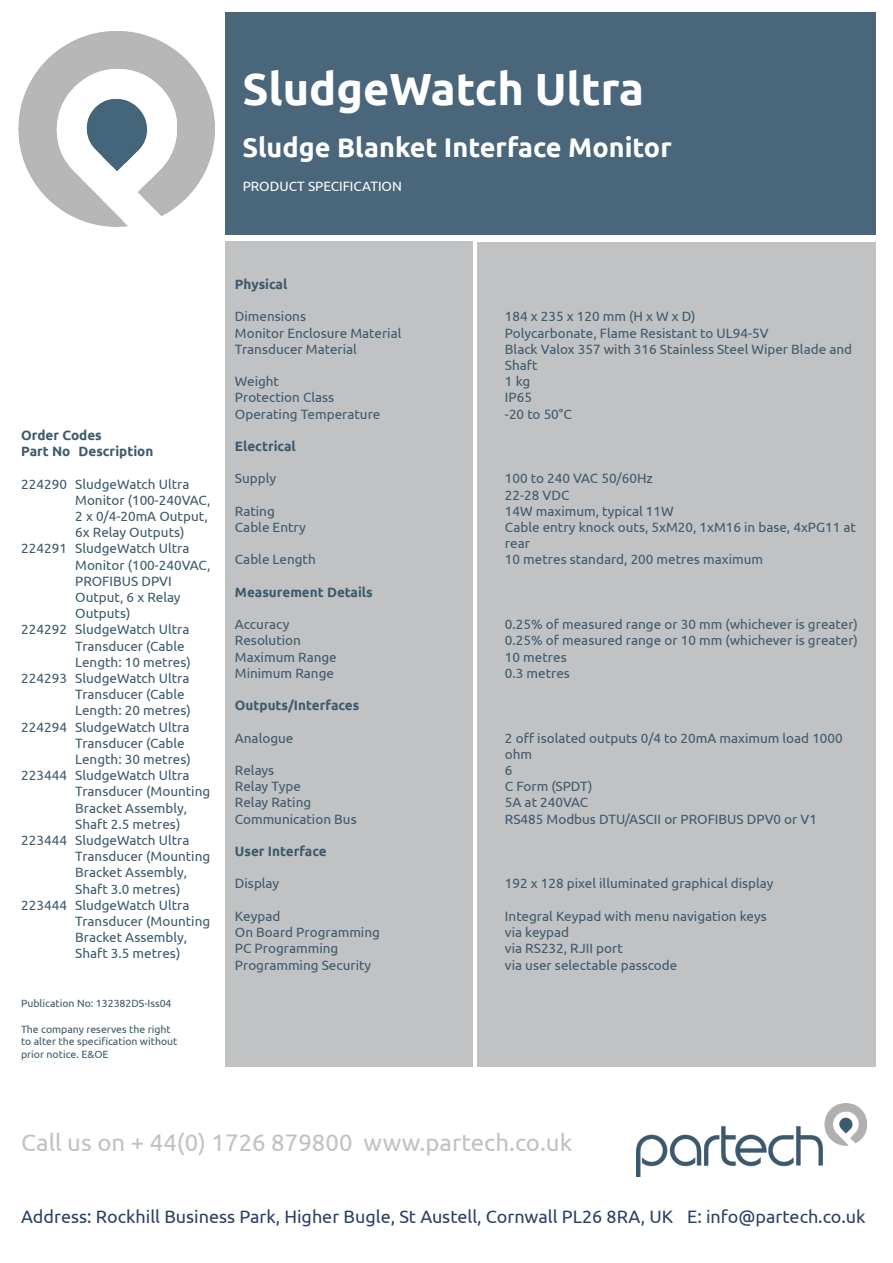
<style>
.page{position:relative;width:893px;height:1263px;background:#fff}
.page>*{position:absolute;margin:0;border:0;box-sizing:border-box;transform-origin:0 0}
.t1{font:700 45px "Ubuntu";color:#fff}
.t2{font:700 27px "Ubuntu";color:#fff}
.t3{font:24px "Ubuntu";color:#c1c2c4}
.t4{font:18px "Ubuntu";color:#2b4165}
.t5{font:13.5px/16.2px "Ubuntu";color:#3d5a6c}
.t6{font:700 13.5px "Ubuntu";color:#3d5a6c}
.t7{font:13.5px "Ubuntu";color:#fff}
.t8{font:10.5px "Ubuntu";color:#395a6d}
</style>
<div class="page">
<div style="left:477px;top:242px;width:399px;height:824px;background:#c1c2c4"></div>
<div style="left:225px;top:241px;width:247px;height:825px;background:#c1c2c4"></div>
<div style="left:225px;top:13px;width:651px;height:222px;background:#49667a"></div>
<img style="left:18px;top:31px;width:197px;height:196px">
<img style="left:636px;top:1103px;width:230px;height:74px">
<p class="t1" style="left:242px;top:62px;width:403px">SludgeWatch Ultra</p>
<p class="t2" style="left:242px;top:131px;width:431px">Sludge Blanket Interface Monitor</p>
<p class="t7" style="left:243px;top:178px;width:161px">PRODUCT SPECIFICATION</p>
<p class="t6" style="left:21px;top:427px;width:82px">Order Codes</p>
<p class="t6" style="left:21px;top:443px;width:134px">Part No Description</p>
<p class="t5" style="left:75px;top:475px;width:137px;text-indent:-54px">224290 SludgeWatch Ultra<br>Monitor (100-240VAC,<br>2 x 0/4-20mA Output,<br>6x Relay Outputs)</p>
<p class="t5" style="left:75px;top:540px;width:137px;text-indent:-54px">224291 SludgeWatch Ultra<br>Monitor (100-240VAC,<br>PROFIBUS DPVI<br>Output, 6 x Relay<br>Outputs)</p>
<p class="t5" style="left:75px;top:621px;width:117px;text-indent:-54px">224292 SludgeWatch Ultra<br>Transducer (Cable<br>Length: 10 metres)</p>
<p class="t5" style="left:75px;top:670px;width:117px;text-indent:-54px">224293 SludgeWatch Ultra<br>Transducer (Cable<br>Length: 20 metres)</p>
<p class="t5" style="left:75px;top:718px;width:117px;text-indent:-54px">224294 SludgeWatch Ultra<br>Transducer (Cable<br>Length: 30 metres)</p>
<p class="t5" style="left:75px;top:767px;width:136px;text-indent:-54px">223444 SludgeWatch Ultra<br>Transducer (Mounting<br>Bracket Assembly,<br>Shaft 2.5 metres)</p>
<p class="t5" style="left:75px;top:832px;width:136px;text-indent:-54px">223444 SludgeWatch Ultra<br>Transducer (Mounting<br>Bracket Assembly,<br>Shaft 3.0 metres)</p>
<p class="t5" style="left:75px;top:896px;width:136px;text-indent:-54px">223444 SludgeWatch Ultra<br>Transducer (Mounting<br>Bracket Assembly,<br>Shaft 3.5 metres)</p>
<p class="t8" style="left:21px;top:997px;width:152px">Publication No: 132382DS-Iss04</p>
<p class="t8" style="left:21px;top:1022px;width:151px">The company reserves the right</p>
<p class="t8" style="left:21px;top:1035px;width:158px">to alter the specification without</p>
<p class="t8" style="left:21px;top:1048px;width:89px">prior notice. E&amp;OE</p>
<p class="t6" style="left:235px;top:276px;width:54px">Physical</p>
<p class="t5" style="left:235px;top:308px;width:73px">Dimensions</p>
<p class="t5" style="left:505px;top:308px;width:192px">184 x 235 x 120 mm (H x W x D)</p>
<p class="t5" style="left:235px;top:324px;width:168px">Monitor Enclosure Material</p>
<p class="t5" style="left:505px;top:324px;width:265px">Polycarbonate, Flame Resistant to UL94-5V</p>
<p class="t5" style="left:235px;top:340px;width:123px">Transducer Material</p>
<p class="t5" style="left:505px;top:340px;width:349px">Black Valox 357 with 316 Stainless Steel Wiper Blade and<br>Shaft</p>
<p class="t5" style="left:235px;top:373px;width:46px">Weight</p>
<p class="t5" style="left:505px;top:373px;width:27px">1 kg</p>
<p class="t5" style="left:235px;top:389px;width:101px">Protection Class</p>
<p class="t5" style="left:505px;top:389px;width:29px">IP65</p>
<p class="t5" style="left:235px;top:405px;width:147px">Operating Temperature</p>
<p class="t5" style="left:505px;top:405px;width:68px">-20 to 50°C</p>
<p class="t6" style="left:235px;top:438px;width:62px">Electrical</p>
<p class="t5" style="left:235px;top:470px;width:43px">Supply</p>
<p class="t5" style="left:505px;top:470px;width:149px">100 to 240 VAC 50/60Hz</p>
<p class="t5" style="left:505px;top:486px;width:66px">22-28 VDC</p>
<p class="t5" style="left:235px;top:502px;width:41px">Rating</p>
<p class="t5" style="left:505px;top:502px;width:170px">14W maximum, typical 11W</p>
<p class="t5" style="left:235px;top:519px;width:72px">Cable Entry</p>
<p class="t5" style="left:505px;top:519px;width:353px">Cable entry knock outs, 5xM20, 1xM16 in base, 4xPG11 at rear</p>
<p class="t5" style="left:235px;top:551px;width:82px">Cable Length</p>
<p class="t5" style="left:505px;top:551px;width:260px">10 metres standard, 200 metres maximum</p>
<p class="t6" style="left:235px;top:584px;width:139px">Measurement Details</p>
<p class="t5" style="left:235px;top:616px;width:56px">Accuracy</p>
<p class="t5" style="left:505px;top:616px;width:355px">0.25% of measured range or 30 mm (whichever is greater)</p>
<p class="t5" style="left:235px;top:632px;width:68px">Resolution</p>
<p class="t5" style="left:505px;top:632px;width:355px">0.25% of measured range or 10 mm (whichever is greater)</p>
<p class="t5" style="left:235px;top:648px;width:103px">Maximum Range</p>
<p class="t5" style="left:505px;top:648px;width:63px">10 metres</p>
<p class="t5" style="left:235px;top:664px;width:101px">Minimum Range</p>
<p class="t5" style="left:505px;top:664px;width:67px">0.3 metres</p>
<p class="t6" style="left:235px;top:697px;width:126px">Outputs/Interfaces</p>
<p class="t5" style="left:235px;top:729px;width:60px">Analogue</p>
<p class="t5" style="left:505px;top:729px;width:339px">2 off isolated outputs 0/4 to 20mA maximum load 1000 ohm</p>
<p class="t5" style="left:235px;top:762px;width:41px">Relays</p>
<p class="t5" style="left:505px;top:762px;width:9px">6</p>
<p class="t5" style="left:235px;top:778px;width:67px">Relay Type</p>
<p class="t5" style="left:505px;top:778px;width:89px">C Form (SPDT)</p>
<p class="t5" style="left:235px;top:794px;width:78px">Relay Rating</p>
<p class="t5" style="left:505px;top:794px;width:85px">5A at 240VAC</p>
<p class="t5" style="left:235px;top:810px;width:123px">Communication Bus</p>
<p class="t5" style="left:505px;top:810px;width:314px">RS485 Modbus DTU/ASCII or PROFIBUS DPV0 or V1</p>
<p class="t6" style="left:235px;top:843px;width:93px">User Interface</p>
<p class="t5" style="left:235px;top:875px;width:46px">Display</p>
<p class="t5" style="left:505px;top:875px;width:270px">192 x 128 pixel illuminated graphical display</p>
<p class="t5" style="left:235px;top:907px;width:47px">Keypad</p>
<p class="t5" style="left:505px;top:907px;width:263px">Integral Keypad with menu navigation keys</p>
<p class="t5" style="left:235px;top:924px;width:147px">On Board Programming</p>
<p class="t5" style="left:505px;top:924px;width:66px">via keypad</p>
<p class="t5" style="left:235px;top:940px;width:105px">PC Programming</p>
<p class="t5" style="left:505px;top:940px;width:119px">via RS232, RJII port</p>
<p class="t5" style="left:235px;top:956px;width:138px">Programming Security</p>
<p class="t5" style="left:505px;top:956px;width:174px">via user selectable passcode</p>
<p class="t3" style="left:21px;top:1128px;width:552px">Call us on + 44(0) 1726 879800 www.partech.co.uk</p>
<p class="t4" style="left:21px;top:1205px;width:653px">Address: Rockhill Business Park, Higher Bugle, St Austell, Cornwall PL26 8RA, UK</p>
<p class="t4" style="left:687px;top:1206px;width:180px">E: info@partech.co.uk</p>
</div>
